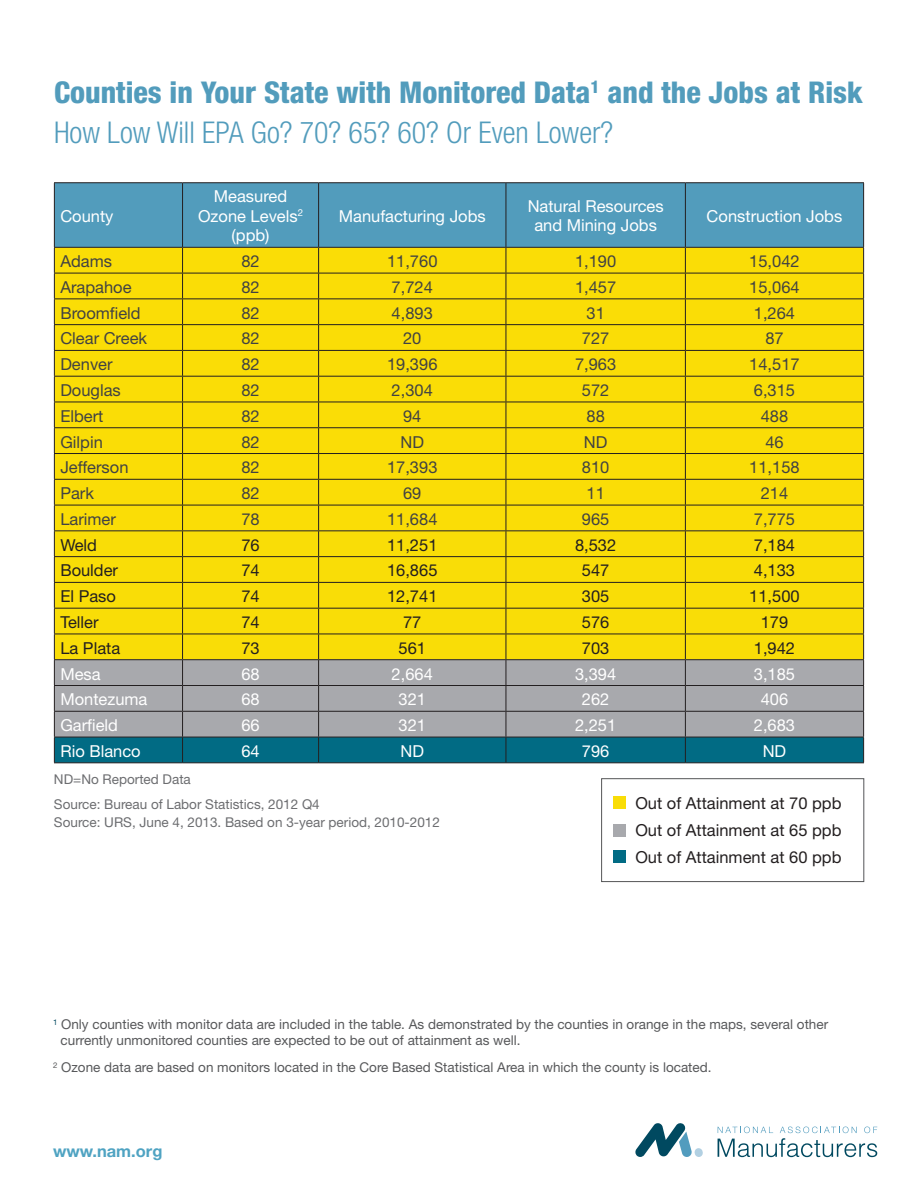
<style>
.page{position:relative;width:918px;height:1188px;background:#fff}
.page>*{position:absolute;margin:0;border:0;box-sizing:border-box;transform-origin:0 0}
.t1{font:800 condensed 30px/40.5px "Helvetica Neue";color:#529cbc}
.t2{font:16.5px "Helvetica Neue";color:#414243}
.t3{font:16.5px/19.8px "Helvetica Neue";color:#fff;text-align:center}
.t4{font:16.5px/27px "Helvetica Neue";color:#231f20}
.t5{font:700 16.5px "Helvetica Neue";color:#4fa3c2}
.List_Paragraph{font:13.5px/16.2px "Helvetica Neue";color:#57585a}
.t6{font:13.5px/25.5px "Helvetica Neue";color:#6c6d70}
.s1{font-weight:300}
</style>
<div class="page">
<div style="left:55px;top:183px;width:808px;height:64px;background:#529cbc"></div>
<hr style="left:54px;top:183px;width:1px;height:64px;background:#231f20">
<hr style="left:54px;top:182px;width:129px;height:1px;background:#231f20">
<hr style="left:183px;top:182px;width:136px;height:1px;background:#231f20">
<hr style="left:319px;top:182px;width:187px;height:1px;background:#231f20">
<hr style="left:506px;top:182px;width:179px;height:1px;background:#231f20">
<hr style="left:685px;top:182px;width:179px;height:1px;background:#231f20">
<hr style="left:54px;top:247px;width:129px;height:1px;background:#231f20">
<hr style="left:183px;top:247px;width:136px;height:1px;background:#231f20">
<hr style="left:319px;top:247px;width:187px;height:1px;background:#231f20">
<hr style="left:506px;top:247px;width:179px;height:1px;background:#231f20">
<hr style="left:685px;top:247px;width:179px;height:1px;background:#231f20">
<hr style="left:182px;top:183px;width:1px;height:64px;background:#231f20">
<hr style="left:318px;top:183px;width:1px;height:64px;background:#231f20">
<hr style="left:506px;top:183px;width:1px;height:64px;background:#231f20">
<hr style="left:685px;top:183px;width:1px;height:64px;background:#231f20">
<hr style="left:863px;top:183px;width:1px;height:64px;background:#231f20">
<svg style="left:54px;top:248px;width:810px;height:515px;background:#d8c725"></svg>
<div style="left:601px;top:778px;width:263px;height:104px;border:1px solid #545557"></div>
<div style="left:613px;top:824px;width:13px;height:13px;background:#a8a9ad"></div>
<div style="left:613px;top:850px;width:13px;height:13px;background:#016b84"></div>
<div style="left:613px;top:796px;width:13px;height:12px;background:#f9dd07"></div>
<svg style="left:718px;top:1127px;width:159px;height:30px"></svg>
<svg style="left:635px;top:1123px;width:68px;height:34px"></svg>
<p class="t1" style="left:54px;top:71px;width:810px">Counties in Your State with Monitored Data<sup>1</sup> and the Jobs at Risk<br><span class="s1">How Low Will EPA Go? 70? 65? 60? Or Even Lower?</span></p>
<p class="t3" style="left:60px;top:206px;width:55px">County</p>
<p class="t3" style="left:198px;top:186px;width:106px">Measured<br>Ozone Levels<sup>2 </sup>(ppb)</p>
<p class="t3" style="left:339px;top:206px;width:149px">Manufacturing Jobs</p>
<p class="t3" style="left:528px;top:196px;width:137px">Natural Resources and Mining Jobs</p>
<p class="t3" style="left:707px;top:206px;width:137px">Construction Jobs</p>
<p class="t2" style="left:60px;top:251px;width:53px">Adams</p>
<p class="t2" style="left:241px;top:251px;width:20px">82</p>
<p class="t2" style="left:387px;top:251px;width:52px">11,760</p>
<p class="t2" style="left:575px;top:251px;width:43px">1,190</p>
<p class="t2" style="left:749px;top:251px;width:52px">15,042</p>
<p class="t2" style="left:60px;top:277px;width:73px">Arapahoe</p>
<p class="t2" style="left:241px;top:277px;width:20px">82</p>
<p class="t2" style="left:392px;top:277px;width:43px">7,724</p>
<p class="t2" style="left:575px;top:277px;width:43px">1,457</p>
<p class="t2" style="left:749px;top:277px;width:52px">15,064</p>
<p class="t2" style="left:60px;top:303px;width:82px">Broomfield</p>
<p class="t2" style="left:241px;top:303px;width:20px">82</p>
<p class="t2" style="left:392px;top:303px;width:43px">4,893</p>
<p class="t2" style="left:586px;top:303px;width:20px">31</p>
<p class="t2" style="left:754px;top:303px;width:43px">1,264</p>
<p class="t2" style="left:60px;top:329px;width:88px">Clear Creek</p>
<p class="t2" style="left:241px;top:329px;width:20px">82</p>
<p class="t2" style="left:403px;top:329px;width:20px">20</p>
<p class="t2" style="left:582px;top:329px;width:29px">727</p>
<p class="t2" style="left:765px;top:329px;width:20px">87</p>
<p class="t2" style="left:60px;top:354px;width:54px">Denver</p>
<p class="t2" style="left:241px;top:354px;width:20px">82</p>
<p class="t2" style="left:387px;top:354px;width:52px">19,396</p>
<p class="t2" style="left:575px;top:354px;width:43px">7,963</p>
<p class="t2" style="left:749px;top:354px;width:52px">14,517</p>
<p class="t2" style="left:60px;top:380px;width:62px">Douglas</p>
<p class="t2" style="left:241px;top:380px;width:20px">82</p>
<p class="t2" style="left:392px;top:380px;width:43px">2,304</p>
<p class="t2" style="left:582px;top:380px;width:29px">572</p>
<p class="t2" style="left:754px;top:380px;width:43px">6,315</p>
<p class="t2" style="left:60px;top:406px;width:45px">Elbert</p>
<p class="t2" style="left:241px;top:406px;width:20px">82</p>
<p class="t2" style="left:403px;top:406px;width:20px">94</p>
<p class="t2" style="left:586px;top:406px;width:20px">88</p>
<p class="t2" style="left:761px;top:406px;width:29px">488</p>
<p class="t2" style="left:60px;top:432px;width:44px">Gilpin</p>
<p class="t2" style="left:241px;top:432px;width:20px">82</p>
<p class="t2" style="left:401px;top:432px;width:25px">ND</p>
<p class="t2" style="left:584px;top:432px;width:25px">ND</p>
<p class="t2" style="left:765px;top:432px;width:20px">46</p>
<p class="t2" style="left:60px;top:458px;width:70px">Jefferson</p>
<p class="t2" style="left:241px;top:458px;width:20px">82</p>
<p class="t2" style="left:387px;top:458px;width:52px">17,393</p>
<p class="t2" style="left:582px;top:458px;width:29px">810</p>
<p class="t2" style="left:749px;top:458px;width:52px">11,158</p>
<p class="t2" style="left:60px;top:483px;width:35px">Park</p>
<p class="t2" style="left:241px;top:483px;width:20px">82</p>
<p class="t2" style="left:403px;top:483px;width:20px">69</p>
<p class="t2" style="left:586px;top:483px;width:20px">11</p>
<p class="t2" style="left:761px;top:483px;width:29px">214</p>
<p class="t2" style="left:60px;top:509px;width:57px">Larimer</p>
<p class="t2" style="left:241px;top:509px;width:20px">78</p>
<p class="t2" style="left:387px;top:509px;width:52px">11,684</p>
<p class="t2" style="left:582px;top:509px;width:29px">965</p>
<p class="t2" style="left:754px;top:509px;width:43px">7,775</p>
<p class="t4" style="left:60px;top:531px;width:38px">Weld</p>
<p class="t4" style="left:241px;top:531px;width:20px">76</p>
<p class="t4" style="left:387px;top:531px;width:52px">11,251</p>
<p class="t4" style="left:575px;top:531px;width:43px">8,532</p>
<p class="t4" style="left:754px;top:531px;width:43px">7,184</p>
<p class="t4" style="left:60px;top:557px;width:59px">Boulder</p>
<p class="t4" style="left:241px;top:557px;width:20px">74</p>
<p class="t4" style="left:387px;top:557px;width:52px">16,865</p>
<p class="t4" style="left:582px;top:557px;width:29px">547</p>
<p class="t4" style="left:754px;top:557px;width:43px">4,133</p>
<p class="t4" style="left:60px;top:583px;width:57px">El Paso</p>
<p class="t4" style="left:241px;top:583px;width:20px">74</p>
<p class="t4" style="left:387px;top:583px;width:52px">12,741</p>
<p class="t4" style="left:582px;top:583px;width:29px">305</p>
<p class="t4" style="left:749px;top:583px;width:52px">11,500</p>
<p class="t4" style="left:60px;top:608px;width:40px">Teller</p>
<p class="t4" style="left:241px;top:608px;width:20px">74</p>
<p class="t4" style="left:403px;top:608px;width:20px">77</p>
<p class="t4" style="left:582px;top:608px;width:29px">576</p>
<p class="t4" style="left:761px;top:608px;width:29px">179</p>
<p class="t4" style="left:60px;top:634px;width:61px">La Plata</p>
<p class="t4" style="left:241px;top:634px;width:20px">73</p>
<p class="t4" style="left:399px;top:634px;width:29px">561</p>
<p class="t4" style="left:582px;top:634px;width:29px">703</p>
<p class="t4" style="left:754px;top:634px;width:43px">1,942</p>
<p class="t3" style="left:60px;top:664px;width:42px">Mesa</p>
<p class="t3" style="left:241px;top:664px;width:20px">68</p>
<p class="t3" style="left:392px;top:664px;width:43px">2,664</p>
<p class="t3" style="left:575px;top:664px;width:43px">3,394</p>
<p class="t3" style="left:754px;top:664px;width:43px">3,185</p>
<p class="t3" style="left:60px;top:689px;width:89px">Montezuma</p>
<p class="t3" style="left:241px;top:689px;width:20px">68</p>
<p class="t3" style="left:399px;top:689px;width:29px">321</p>
<p class="t3" style="left:582px;top:689px;width:29px">262</p>
<p class="t3" style="left:761px;top:689px;width:29px">406</p>
<p class="t3" style="left:60px;top:715px;width:59px">Garfield</p>
<p class="t3" style="left:241px;top:715px;width:20px">66</p>
<p class="t3" style="left:399px;top:715px;width:29px">321</p>
<p class="t3" style="left:575px;top:715px;width:43px">2,251</p>
<p class="t3" style="left:754px;top:715px;width:43px">2,683</p>
<p class="t3" style="left:60px;top:741px;width:82px">Rio Blanco</p>
<p class="t3" style="left:241px;top:741px;width:20px">64</p>
<p class="t3" style="left:401px;top:741px;width:25px">ND</p>
<p class="t3" style="left:582px;top:741px;width:29px">796</p>
<p class="t3" style="left:763px;top:741px;width:25px">ND</p>
<p class="t6" style="left:54px;top:766px;width:267px">ND=No Reported Data<br>Source: Bureau of Labor Statistics, 2012 Q4</p>
<p class="t6" style="left:54px;top:810px;width:387px">Source: URS, June 4, 2013. Based on 3-year period, 2010-2012</p>
<p class="t4" style="left:635px;top:789px;width:208px">Out of Attainment at 70 ppb<br>Out of Attainment at 65 ppb</p>
<p class="t4" style="left:635px;top:843px;width:208px">Out of Attainment at 60 ppb</p>
<p class="List_Paragraph" style="left:61px;top:1016px;width:769px;text-indent:-8px"><sup>1</sup> Only counties with monitor data are included in the table. As demonstrated by the counties in orange in the maps, several other currently unmonitored counties are expected to be out of attainment as well.</p>
<p class="List_Paragraph" style="left:53px;top:1059px;width:660px"><sup>2</sup> Ozone data are based on monitors located in the Core Based Statistical Area in which the county is located.</p>
<p class="t5" style="left:53px;top:1141px;width:111px">www.nam.org</p>
</div>
